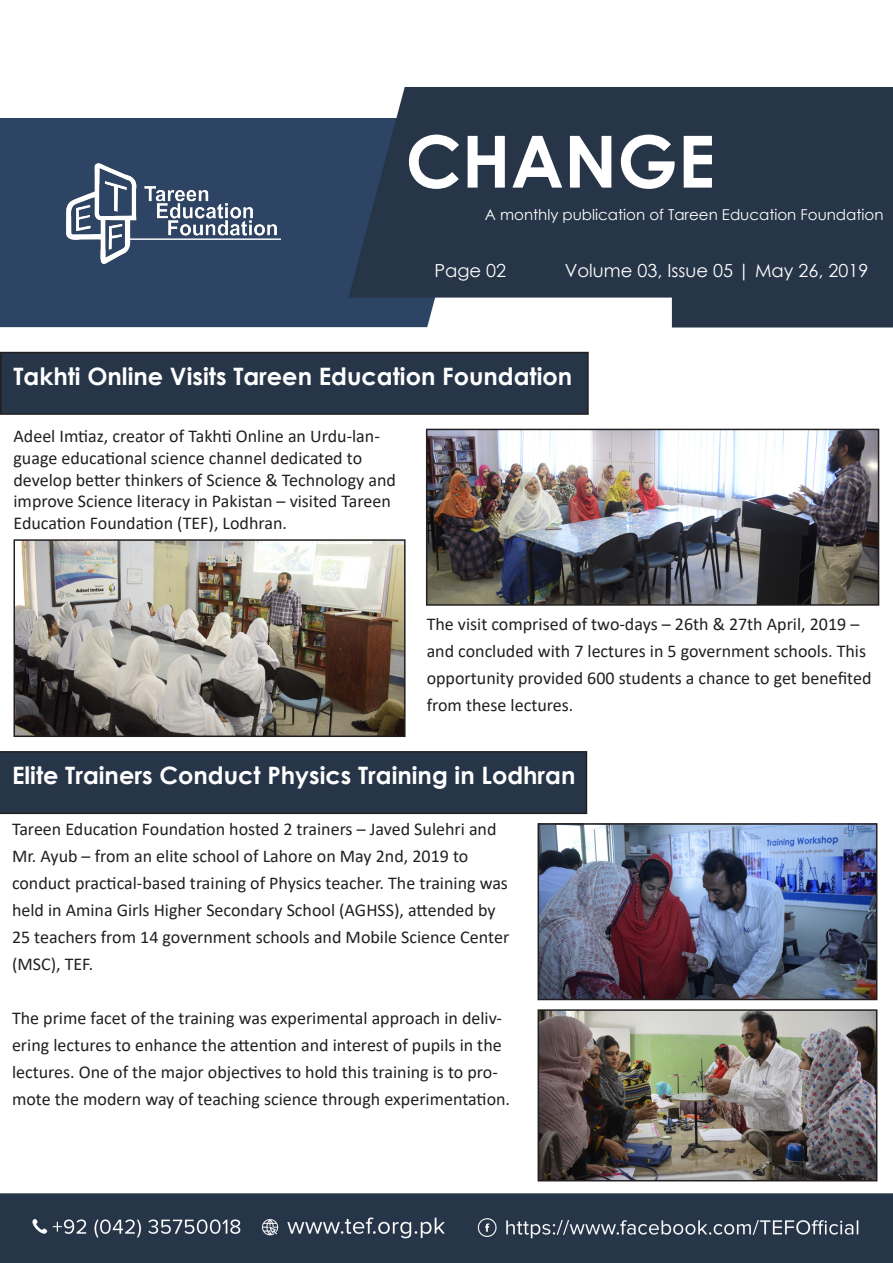
<style>
.page{position:relative;width:893px;height:1263px;background:#fff}
.page>*{position:absolute;margin:0;border:0;box-sizing:border-box;transform-origin:0 0}
.t1{font:700 72px "Century Gothic";color:#fff}
.t2{font:700 24px "Century Gothic";color:#fff}
.t3{font:18px/27px "Calibri";color:#231f20}
.t4{font:18px "Century Gothic";color:#fff}
.t5{font:15px "Century Gothic";color:#fff}
</style>
<div class="page">
<img style="left:0;top:87px;width:893px;height:1176px">
<img style="left:66px;top:163px;width:214px;height:101px">
<div style="left:1px;top:353px;width:587px;height:61px;background:#263548"></div>
<div style="left:0;top:352px;width:589px;height:63px;border:2px solid #231f20"></div>
<div style="left:0;top:751px;width:587px;height:63px;background:#263548"></div>
<img style="left:541px;top:826px;width:333px;height:171px">
<div style="left:538px;top:823px;width:339px;height:177px;border:2px solid #231f20"></div>
<img style="left:541px;top:1012px;width:333px;height:166px">
<div style="left:538px;top:1009px;width:339px;height:172px;border:2px solid #231f20"></div>
<img style="left:17px;top:542px;width:386px;height:192px">
<div style="left:14px;top:539px;width:392px;height:198px;border:2px solid #231f20"></div>
<img style="left:429px;top:432px;width:447px;height:171px">
<div style="left:426px;top:429px;width:453px;height:177px;border:2px solid #231f20"></div>
<p class="t1" style="left:406px;top:107px;width:311px">CHANGE</p>
<p class="t5" style="left:485px;top:204px;width:400px">A monthly publication of Tareen Education Foundation</p>
<p class="t4" style="left:434px;top:258px;width:73px">Page 02</p>
<p class="t4" style="left:565px;top:258px;width:305px">Volume 03, Issue 05 | May 26, 2019</p>
<p class="t2" style="left:14px;top:358px;width:560px">Takhti Online Visits Tareen Education Foundation</p>
<p class="t3" style="left:14px;top:425px;width:384px;line-height:21.6px">Adeel Imtiaz, creator of Takhti Online an Urdu-lan&shy;guage educational science channel dedicated to develop better thinkers of Science &amp; Technology and improve Science literacy in Pakistan – visited Tareen Education Foundation (TEF), Lodhran.</p>
<p class="t3" style="left:427px;top:610px;width:446px">The visit comprised of two-days – 26th &amp; 27th April, 2019 – and concluded with 7 lectures in 5 government schools. This opportunity provided 600 students a chance to get benefited from these lectures.</p>
<p class="t2" style="left:12px;top:757px;width:565px">Elite Trainers Conduct Physics Training in Lodhran</p>
<p class="t3" style="left:12px;top:815px;width:499px">Tareen Education Foundation hosted 2 trainers – Javed Sulehri and Mr. Ayub – from an elite school of Lahore on May 2nd, 2019 to conduct practical-based training of Physics teacher. The training was held in Amina Girls Higher Secondary School (AGHSS), attended by 25 teachers from 14 government schools and Mobile Science Center (MSC), TEF.</p>
<p class="t3" style="left:12px;top:1004px;width:500px">The prime facet of the training was experimental approach in deliv&shy;ering lectures to enhance the attention and interest of pupils in the lectures. One of the major objectives to hold this training is to pro&shy;mote the modern way of teaching science through experimentation.</p>
</div>
